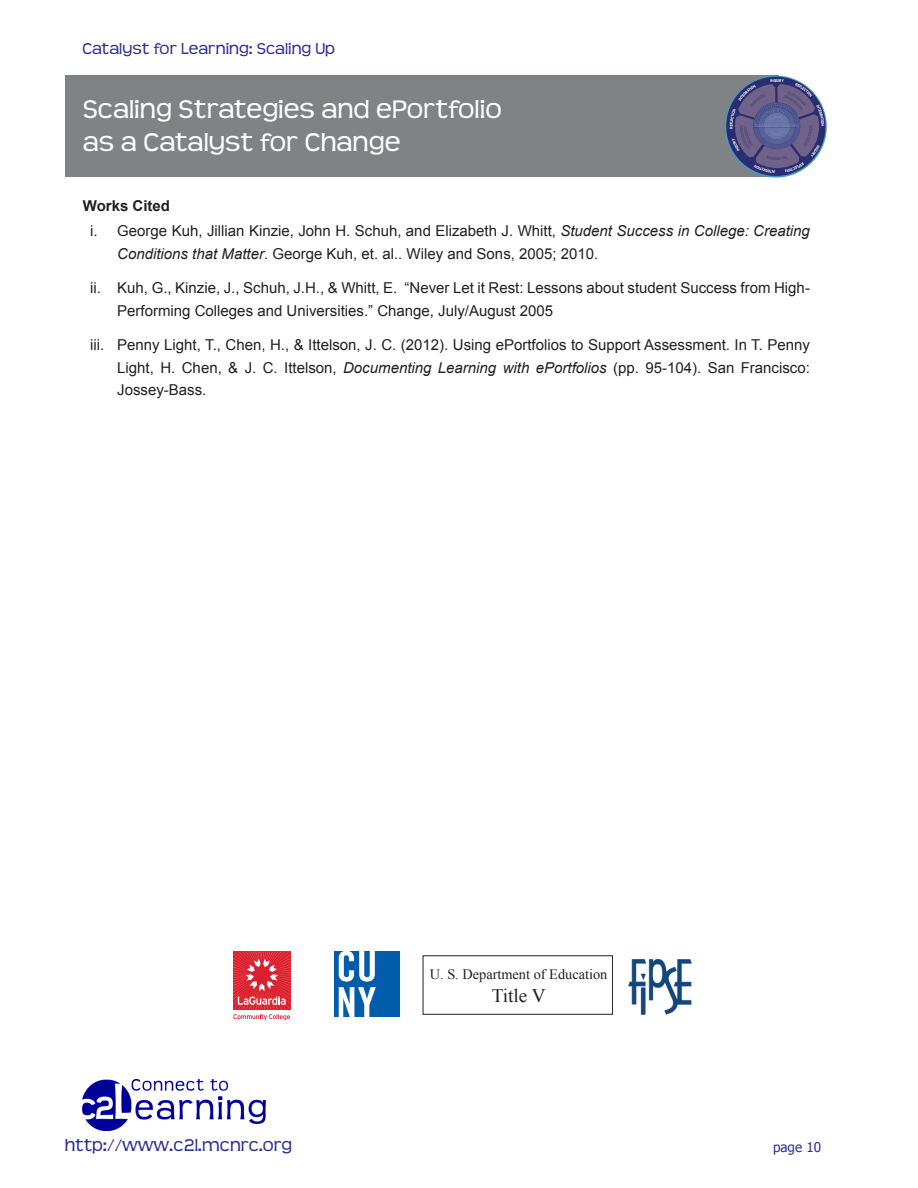
<style>
.page{position:relative;width:918px;height:1188px;background:#fff}
.page>*{position:absolute;margin:0;border:0;box-sizing:border-box;transform-origin:0 0}
.t1{font:27px/32.4px "Teen";color:#fff}
.t2{font:19.05px "Times New Roman";color:#231f20}
.t3{font:18px "Teen";color:#2e3092}
.t4{font:16.5px "Teen";color:#2e3092}
.t5{font:15px/22.5px "Arial";color:#231f20}
.subheadings{font:700 15px "Arial";color:#231f20}
.t6{font:14.4px "Times New Roman";color:#231f20}
.t7{font:13.5px "Tahoma";color:#2e3092}
.s1{font-style:italic}
</style>
<div class="page">
<div style="left:65px;top:76px;width:713px;height:101px;background:#808285"></div>
<img style="left:82px;top:1080px;width:184px;height:51px">
<svg style="left:233px;top:951px;width:57px;height:69px;background:#e35862"></svg>
<img style="left:335px;top:951px;width:65px;height:65px">
<img style="left:628px;top:959px;width:64px;height:56px">
<div style="left:423px;top:955px;width:190px;height:60px;border:1px solid #231f20"></div>
<svg style="left:725px;top:76px;width:102px;height:102px"></svg>
<p class="t4" style="left:82px;top:39px;width:254px">Catalyst for Learning: Scaling Up</p>
<h1 class="t1" style="left:83px;top:94px;width:420px">Scaling Strategies and ePortfolio as a Catalyst for Change</h1>
<p class="subheadings" style="left:83px;top:195px;width:89px">Works Cited</p>
<p class="t5" style="left:117px;top:220px;width:694px;text-indent:-27px">i. George Kuh, Jillian Kinzie, John H. Schuh, and Elizabeth J. Whitt, <span class="s1">Student Success in College: Creating<br>Conditions that Matter</span>. George Kuh, et. al.. Wiley and Sons, 2005; 2010.</p>
<p class="t5" style="left:117px;top:277px;width:694px;text-indent:-27px">ii. Kuh, G., Kinzie, J., Schuh, J.H., &amp; Whitt, E. “Never Let it Rest: Lessons about student Success from High-<br>Performing Colleges and Universities.” Change, July/August 2005</p>
<p class="t5" style="left:117px;top:334px;width:694px;text-align:justify;text-indent:-27px">iii. Penny Light, T., Chen, H., &amp; Ittelson, J. C. (2012). Using ePortfolios to Support Assessment. In T. Penny Light, H. Chen, &amp; J. C. Ittelson, <span class="s1">Documenting Learning with ePortfolios</span> (pp. 95-104). San Francisco:<br>Jossey-Bass.</p>
<p class="t3" style="left:65px;top:1135px;width:229px">http://www.c2l.mcnrc.org</p>
<p class="t6" style="left:430px;top:965px;width:179px">U. S. Department of Education</p>
<p class="t2" style="left:492px;top:983px;width:55px">Title V</p>
<p class="t7" style="left:773px;top:1138px;width:50px">page 10</p>
</div>
